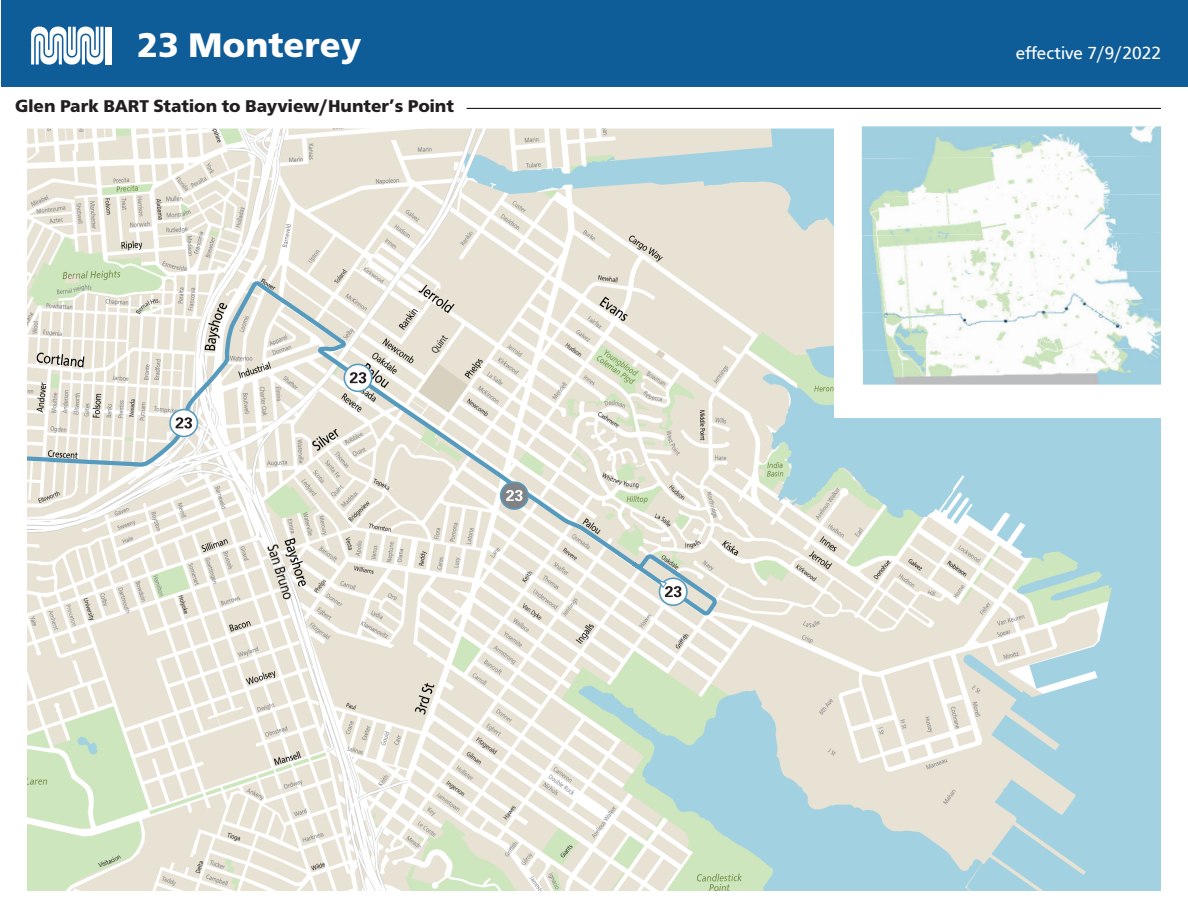
<style>
.page{position:relative;width:1188px;height:918px;background:#fff}
.page>*{position:absolute;margin:0;border:0;box-sizing:border-box;transform-origin:0 0}
.t1{font:900 36px "Graphein Pro";color:#fff}
.t2{font:900 18px "Graphein Pro";color:#231f20}
.t3{font:18px "Graphein Pro";color:#fff}
</style>
<div class="page">
<div style="left:1px;top:0;width:1187px;height:86px;background:#0f5d98"></div>
<img style="left:862px;top:126px;width:299px;height:3px">
<svg style="left:31px;top:27px;width:72px;height:38px;background:#b7cee0"></svg>
<div style="left:105px;top:27px;width:6px;height:38px;background:#fff"></div>
<hr style="left:467px;top:108px;width:694px;height:1px;background:#000">
<img style="left:27px;top:129px;width:1134px;height:762px">
<svg style="left:27px;top:278px;width:694px;height:342px"></svg>
<svg style="left:659px;top:578px;width:28px;height:27px"></svg>
<div style="left:659px;top:578px;width:29px;height:28px;border:2px solid #569bbe;border-radius:50%"></div>
<svg style="left:344px;top:364px;width:28px;height:27px"></svg>
<div style="left:344px;top:364px;width:29px;height:28px;border:2px solid #569bbe;border-radius:50%"></div>
<svg style="left:350px;top:372px;width:16px;height:11px"></svg>
<div style="left:170px;top:410px;width:28px;height:26px;background:#fff;border-radius:50%"></div>
<div style="left:169px;top:409px;width:29px;height:28px;border:2px solid #569bbe;border-radius:50%"></div>
<svg style="left:176px;top:417px;width:16px;height:12px"></svg>
<div style="left:501px;top:482px;width:27px;height:27px;background:#808285;border-radius:50%"></div>
<div style="left:500px;top:481px;width:29px;height:29px;border:2px solid #569bbe;border-radius:50%"></div>
<svg style="left:506px;top:490px;width:17px;height:11px"></svg>
<svg style="left:656px;top:577px;width:25px;height:20px"></svg>
<p class="t1" style="left:137px;top:24px;width:226px">23 Monterey</p>
<p class="t2" style="left:15px;top:95px;width:440px">Glen Park BART Station to Bayview/Hunter’s Point</p>
<p class="t3" style="left:1016px;top:43px;width:147px">effective 7/9/2022</p>
</div>
